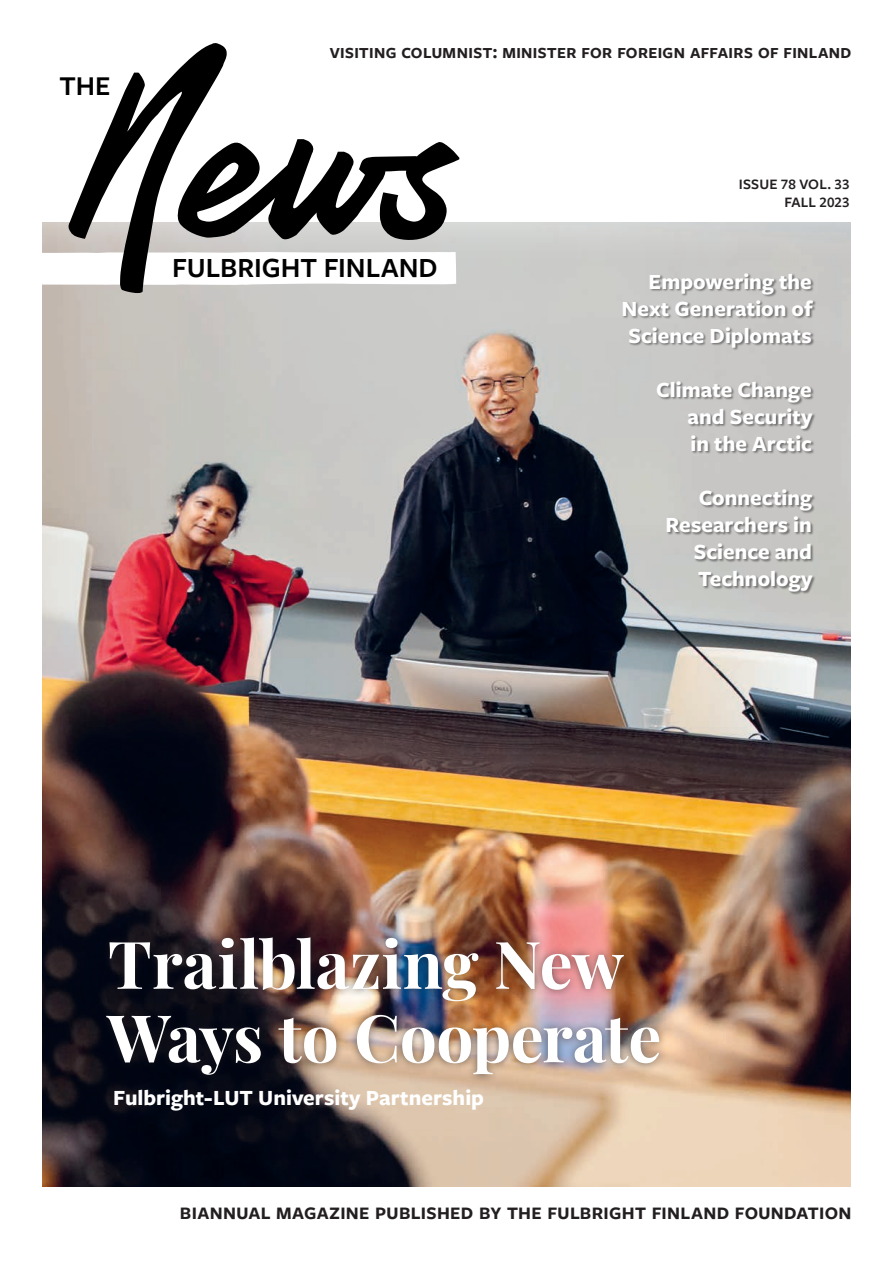
<style>
.page{position:relative;width:893px;height:1263px;background:#fff}
.page>*{position:absolute;margin:0;border:0;box-sizing:border-box;transform-origin:0 0}
.Otsikko_Playfair{font:700 65.7px "Playfair Display";letter-spacing:-.01em;color:#fff}
.Writer_and_photo_credits{font:600 28.8px "Freight Sans Pro";color:#000001}
.Writer_and_photo_credits-2{font:600 28.2px "Freight Sans Pro";color:#000001}
.Writer_and_photo_credits-3{font:600 24px "Freight Sans Pro";letter-spacing:-.015em;color:#231f20}
.Otsikko_Playfair-2{font:700 22.5px/27px "Freight Sans Pro";color:#fff;text-align:center}
.Writer_and_photo_credits-4{font:600 21px "Freight Sans Pro";letter-spacing:-.015em;color:#231f20}
.Writer_and_photo_credits-5{font:600 15px "Freight Sans Pro";letter-spacing:.005em;color:#231f20}
</style>
<div class="page">
<img style="left:43px;top:270px;width:808px;height:916px">
<div style="left:622px;top:273px;width:195px;height:322px;background:#231f20;opacity:.51"></div>
<div style="left:99px;top:928px;width:569px;height:155px;background:#231f20;opacity:.6"></div>
<svg style="left:459px;top:222px;width:392px;height:48px;fill:#cbccca"></svg>
<svg style="left:42px;top:43px;width:417px;height:250px"></svg>
<p class="Writer_and_photo_credits-2" style="left:59px;top:67px;width:53px">THE</p>
<p class="Writer_and_photo_credits-4" style="left:329px;top:37px;width:524px">visiting columnist: minister for foreign affairs of finland</p>
<p class="Writer_and_photo_credits" style="left:172px;top:248px;width:267px">FULBRIGHT FINLAND</p>
<p class="Writer_and_photo_credits-5" style="left:739px;top:174px;width:112px">ISSUE 78 VOL. 33</p>
<p class="Writer_and_photo_credits-5" style="left:784px;top:192px;width:67px">FALL 2023</p>
<p class="Otsikko_Playfair-2" style="left:649px;top:267px;width:165px">Empowering the</p>
<p class="Otsikko_Playfair-2" style="left:621px;top:294px;width:193px">Next Generation of<br>Science Diplomats</p>
<p class="Otsikko_Playfair-2" style="left:656px;top:375px;width:157px">Climate Change</p>
<p class="Otsikko_Playfair-2" style="left:687px;top:402px;width:127px;text-align:left">and Security in the Arctic</p>
<p class="Otsikko_Playfair-2" style="left:699px;top:483px;width:115px">Connecting</p>
<p class="Otsikko_Playfair-2" style="left:666px;top:510px;width:148px">Researchers in</p>
<p class="Otsikko_Playfair-2" style="left:694px;top:537px;width:120px">Science and</p>
<p class="Otsikko_Playfair-2" style="left:698px;top:564px;width:116px">Technology</p>
<p class="Otsikko_Playfair" style="left:108px;top:912px;width:517px">Trailblazing New</p>
<p class="Otsikko_Playfair" style="left:107px;top:986px;width:556px">Ways to Cooperate</p>
<p class="Otsikko_Playfair-2" style="left:113px;top:1083px;width:372px">Fulbright-LUT University Partnership</p>
<p class="Writer_and_photo_credits-3" style="left:180px;top:1194px;width:674px">biannual magazine published by the fulbright finland foundation</p>
</div>
